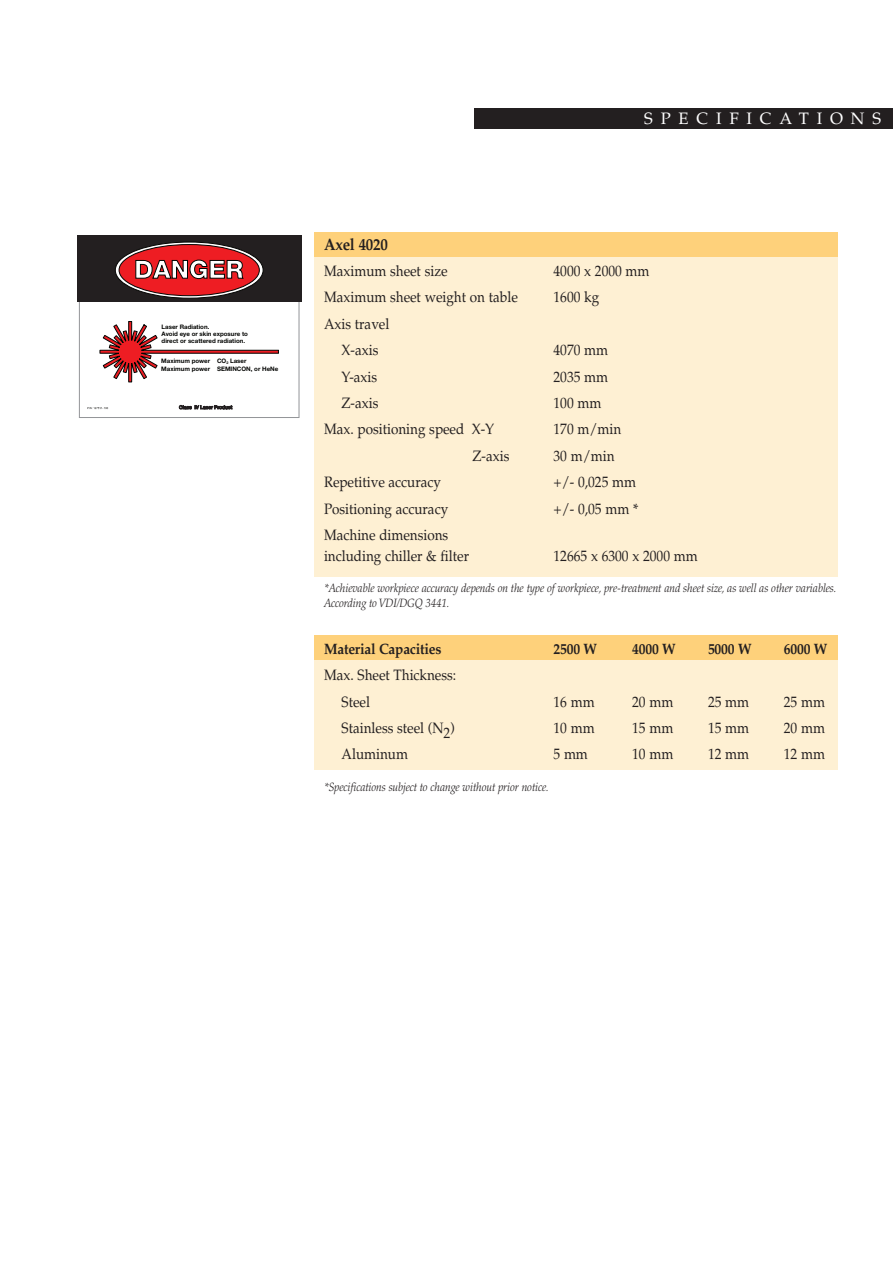
<style>
.page{position:relative;width:893px;height:1263px;background:#fff}
.page>*{position:absolute;margin:0;border:0;box-sizing:border-box;transform-origin:0 0}
.t1{font:16.5px "Palatino";letter-spacing:.475em;color:#fff}
.t2{font:700 16.5px "Palatino";letter-spacing:-.01em;color:#231f20;scale:.9 1}
.t3{font:15px/26.4px "Palatino";color:#231f20;scale:.9 1}
.t4{font:700 15px "Palatino";letter-spacing:-.01em;color:#231f20;scale:.9 1}
.t5{font:italic 300 12px/15px "Palatino";letter-spacing:-.005em;color:#231f20;scale:.9 1}
.t6{font:700 6.15px/7.4px "Helvetica Neue";color:#040503}
</style>
<div class="page">
<div style="left:314px;top:636px;width:523px;height:134px;background:#fef0d3"></div>
<div style="left:314px;top:636px;width:523px;height:24px;background:#fed17b"></div>
<div style="left:475px;top:108px;width:418px;height:20px;background:#231f20"></div>
<div style="left:79px;top:239px;width:220px;height:179px;border:1px solid #939598"></div>
<div style="left:77px;top:235px;width:224px;height:67px;background:#231f20"></div>
<svg style="left:178px;top:405px;width:55px;height:5px"></svg>
<svg style="left:100px;top:321px;width:179px;height:61px"></svg>
<svg style="left:115px;top:241px;width:149px;height:58px"></svg>
<svg style="left:87px;top:407px;width:21px;height:2px"></svg>
<div style="left:314px;top:233px;width:523px;height:344px;background:#fef0d3"></div>
<div style="left:314px;top:233px;width:523px;height:24px;background:#fed17b"></div>
<p class="t1" style="left:644px;top:108px;width:238px">SPECIFICATIONS</p>
<p class="t6" style="left:162px;top:323px;width:88px">Laser Radiation.<br>Avoid eye or skin exposure to direct or scattered radiation.</p>
<p class="t6" style="left:161px;top:358px;width:119px">Maximum power CO<sub>2</sub> Laser<br>Maximum power SEMINCON, or HeNe</p>
<p class="t2" style="left:324px;top:234px;width:73px">Axel 4020</p>
<p class="t3" style="left:324px;top:258px;width:139px">Maximum sheet size</p>
<p class="t3" style="left:554px;top:258px;width:108px">4000 x 2000 mm</p>
<p class="t3" style="left:324px;top:284px;width:217px">Maximum sheet weight on table</p>
<p class="t3" style="left:554px;top:284px;width:52px">1600 kg</p>
<p class="t3" style="left:324px;top:310px;width:74px;text-align:center">Axis travel<br>X-axis</p>
<p class="t3" style="left:554px;top:337px;width:62px">4070 mm</p>
<p class="t3" style="left:342px;top:363px;width:41px">Y-axis</p>
<p class="t3" style="left:554px;top:363px;width:62px">2035 mm</p>
<p class="t3" style="left:342px;top:390px;width:42px">Z-axis</p>
<p class="t3" style="left:554px;top:390px;width:55px">100 mm</p>
<p class="t3" style="left:324px;top:416px;width:191px">Max. positioning speed X-Y</p>
<p class="t3" style="left:554px;top:416px;width:77px">170 m/min</p>
<p class="t3" style="left:473px;top:442px;width:42px">Z-axis</p>
<p class="t3" style="left:554px;top:442px;width:69px">30 m/min</p>
<p class="t3" style="left:324px;top:469px;width:131px">Repetitive accuracy</p>
<p class="t3" style="left:554px;top:469px;width:93px">+/- 0,025 mm</p>
<p class="t3" style="left:324px;top:495px;width:139px">Positioning accuracy</p>
<p class="t3" style="left:554px;top:495px;width:96px">+/- 0,05 mm *</p>
<p class="t3" style="left:324px;top:524px;width:163px;line-height:21px">Machine dimensions including chiller &amp; filter</p>
<p class="t3" style="left:554px;top:543px;width:162px">12665 x 6300 x 2000 mm</p>
<p class="t5" style="left:324px;top:582px;width:571px">*Achievable workpiece accuracy depends on the type of workpiece, pre-treatment and sheet size, as well as other variables.<br>According to VDI/DGQ 3441.</p>
<p class="t4" style="left:324px;top:640px;width:132px">Material Capacities</p>
<p class="t4" style="left:554px;top:640px;width:50px">2500 W</p>
<p class="t4" style="left:632px;top:640px;width:50px">4000 W</p>
<p class="t4" style="left:708px;top:640px;width:50px">5000 W</p>
<p class="t4" style="left:784px;top:640px;width:50px">6000 W</p>
<p class="t3" style="left:342px;top:662px;width:129px;text-indent:-18px">Max. Sheet Thickness:<br>Steel</p>
<p class="t3" style="left:554px;top:688px;width:47px">16 mm</p>
<p class="t3" style="left:632px;top:688px;width:47px">20 mm</p>
<p class="t3" style="left:708px;top:688px;width:47px">25 mm</p>
<p class="t3" style="left:784px;top:688px;width:47px">25 mm</p>
<p class="t3" style="left:342px;top:715px;width:127px">Stainless steel (N2)</p>
<p class="t3" style="left:553px;top:715px;width:47px">10 mm</p>
<p class="t3" style="left:632px;top:715px;width:47px">15 mm</p>
<p class="t3" style="left:708px;top:715px;width:47px">15 mm</p>
<p class="t3" style="left:784px;top:715px;width:47px">20 mm</p>
<p class="t3" style="left:342px;top:741px;width:75px">Aluminum</p>
<p class="t3" style="left:553px;top:741px;width:40px">5 mm</p>
<p class="t3" style="left:632px;top:741px;width:47px">10 mm</p>
<p class="t3" style="left:708px;top:741px;width:47px">12 mm</p>
<p class="t3" style="left:784px;top:741px;width:47px">12 mm</p>
<p class="t5" style="left:324px;top:780px;width:251px">*Specifications subject to change without prior notice.</p>
</div>
